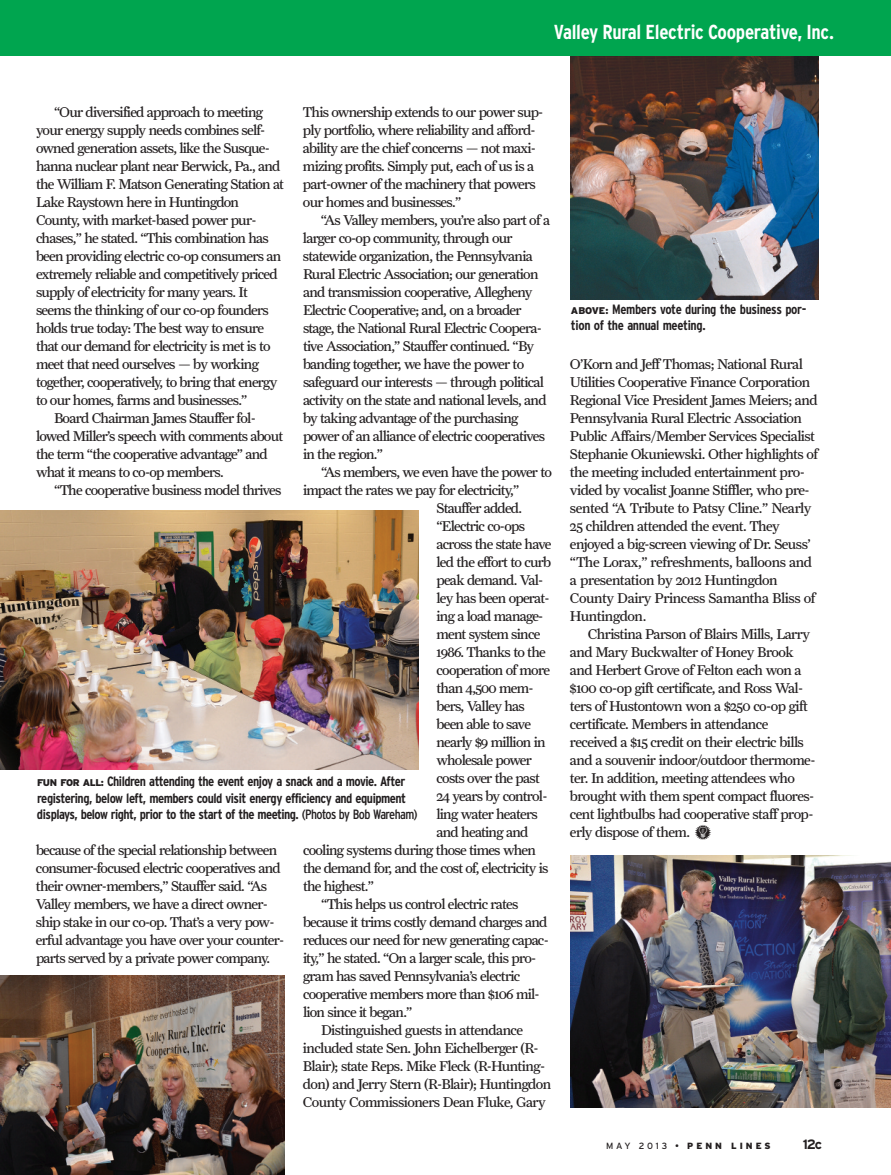
<style>
.page{position:relative;width:891px;height:1175px;background:#fff}
.page>*{position:absolute;margin:0;border:0;box-sizing:border-box;transform-origin:0 0}
.t1{font:700 condensed 20.25px "Interstate";letter-spacing:-.015em;color:#fff}
.t2{font:14.25px/18px "Farnham Text";letter-spacing:-.05em;color:#231f20}
.t3{font:700 condensed 13.5px/16.5px "Interstate";letter-spacing:-.035em;color:#231f20}
.t4{font:700 13.5px "Interstate";color:#231f20}
.t5{font:900 9px "Interstate";letter-spacing:.335em;color:#231f20}
.s1{font-weight:900;font-stretch:normal;font-size:9.75px}
.s2{font-weight:400}
.s3{font-family:"PF Household Items";font-size:15px}
</style>
<div class="page">
<img style="left:570px;top:56px;width:249px;height:243px">
<img style="left:0;top:510px;width:419px;height:259px">
<img style="left:0;top:975px;width:284px;height:199px">
<div style="left:0;top:0;width:891px;height:56px;background:#00a54f"></div>
<img style="left:571px;top:855px;width:320px;height:252px">
<h1 class="t1" style="left:554px;top:20px;width:282px">Valley Rural Electric Cooperative, Inc.</h1>
<p class="t2" style="left:54px;top:103px;width:211px">“Our diversified approach to meeting</p>
<p class="t2" style="left:36px;top:121px;width:231px">your energy supply needs combines self-</p>
<p class="t2" style="left:36px;top:139px;width:235px">owned generation assets, like the Susque-</p>
<p class="t2" style="left:36px;top:157px;width:246px">hanna nuclear plant near Berwick, Pa., and</p>
<p class="t2" style="left:36px;top:175px;width:250px">the William F. Matson Generating Station at</p>
<p class="t2" style="left:36px;top:193px;width:205px">Lake Raystown here in Huntingdon</p>
<p class="t2" style="left:36px;top:211px;width:222px">County, with market-based power pur-</p>
<p class="t2" style="left:36px;top:229px;width:234px">chases,” he stated. “This combination has</p>
<p class="t2" style="left:36px;top:247px;width:247px">been providing electric co-op consumers an</p>
<p class="t2" style="left:36px;top:265px;width:243px">extremely reliable and competitively priced</p>
<p class="t2" style="left:36px;top:283px;width:213px">supply of electricity for many years. It</p>
<p class="t2" style="left:36px;top:301px;width:234px">seems the thinking of our co-op founders</p>
<p class="t2" style="left:36px;top:319px;width:230px">holds true today: The best way to ensure</p>
<p class="t2" style="left:36px;top:337px;width:236px">that our demand for electricity is met is to</p>
<p class="t2" style="left:36px;top:355px;width:225px">meet that need ourselves — by working</p>
<p class="t2" style="left:36px;top:373px;width:243px">together, cooperatively, to bring that energy</p>
<p class="t2" style="left:36px;top:391px;width:213px">to our homes, farms and businesses.”</p>
<p class="t2" style="left:54px;top:409px;width:203px">Board Chairman James Stauffer fol-</p>
<p class="t2" style="left:36px;top:427px;width:249px">lowed Miller’s speech with comments about</p>
<p class="t2" style="left:36px;top:445px;width:233px">the term “the cooperative advantage” and</p>
<p class="t2" style="left:36px;top:463px;width:189px">what it means to co-op members.</p>
<p class="t2" style="left:54px;top:481px;width:229px">“The cooperative business model thrives</p>
<p class="t2" style="left:303px;top:103px;width:242px">This ownership extends to our power sup&shy;ply portfolio, where reliability and afford&shy;ability are the chief concerns — not maxi&shy;mizing profits. Simply put, each of us is a part-owner of the machinery that powers our homes and businesses.”</p>
<p class="t2" style="left:303px;top:211px;width:249px;text-indent:18px">“As Valley members, you’re also part of a larger co-op community, through our statewide organization, the Pennsylvania Rural Electric Association; our generation and transmission cooperative, Allegheny Electric Cooperative; and, on a broader stage, the National Rural Electric Coopera&shy;tive Association,” Stauffer continued. “By banding together, we have the power to safeguard our interests — through political activity on the state and national levels, and by taking advantage of the purchasing power of an alliance of electric cooperatives in the region.”</p>
<p class="t2" style="left:321px;top:463px;width:232px">“As members, we even have the power to</p>
<p class="t2" style="left:303px;top:481px;width:218px">impact the rates we pay for electricity,”</p>
<p class="t2" style="left:437px;top:499px;width:87px">Stauffer added.</p>
<p class="t2" style="left:437px;top:517px;width:90px">“Electric co-ops</p>
<p class="t2" style="left:437px;top:535px;width:116px">across the state have</p>
<p class="t2" style="left:437px;top:553px;width:116px">led the effort to curb</p>
<p class="t2" style="left:437px;top:571px;width:108px">peak demand. Val-</p>
<p class="t2" style="left:437px;top:589px;width:115px">ley has been operat-</p>
<p class="t2" style="left:437px;top:607px;width:108px">ing a load manage-</p>
<p class="t2" style="left:437px;top:625px;width:105px">ment system since</p>
<p class="t2" style="left:437px;top:643px;width:111px">1986. Thanks to the</p>
<p class="t2" style="left:437px;top:661px;width:115px">cooperation of more</p>
<p class="t2" style="left:437px;top:679px;width:99px">than 4,500 mem-</p>
<p class="t2" style="left:437px;top:697px;width:90px">bers, Valley has</p>
<p class="t2" style="left:437px;top:715px;width:96px">been able to save</p>
<p class="t2" style="left:437px;top:733px;width:111px">nearly $9 million in</p>
<p class="t2" style="left:437px;top:751px;width:97px">wholesale power</p>
<p class="t2" style="left:437px;top:769px;width:105px">costs over the past</p>
<p class="t2" style="left:437px;top:787px;width:112px">24 years by control-</p>
<p class="t2" style="left:437px;top:805px;width:103px">ling water heaters</p>
<p class="t2" style="left:437px;top:823px;width:94px">and heating and</p>
<p class="t2" style="left:303px;top:841px;width:234px">cooling systems during those times when</p>
<p class="t2" style="left:303px;top:859px;width:247px">the demand for, and the cost of, electricity is</p>
<p class="t2" style="left:303px;top:877px;width:72px">the highest.”</p>
<p class="t2" style="left:321px;top:895px;width:199px">“This helps us control electric rates</p>
<p class="t2" style="left:303px;top:913px;width:246px">because it trims costly demand charges and</p>
<p class="t2" style="left:303px;top:931px;width:247px">reduces our need for new generating capac-</p>
<p class="t2" style="left:303px;top:949px;width:235px">ity,” he stated. “On a larger scale, this pro-</p>
<p class="t2" style="left:303px;top:967px;width:219px">gram has saved Pennsylvania’s electric</p>
<p class="t2" style="left:303px;top:985px;width:238px">cooperative members more than $106 mil-</p>
<p class="t2" style="left:303px;top:1003px;width:111px">lion since it began.”</p>
<p class="t2" style="left:321px;top:1021px;width:204px">Distinguished guests in attendance</p>
<p class="t2" style="left:303px;top:1039px;width:237px">included state Sen. John Eichelberger (R-</p>
<p class="t2" style="left:303px;top:1057px;width:244px">Blair); state Reps. Mike Fleck (R-Hunting-</p>
<p class="t2" style="left:303px;top:1075px;width:250px">don) and Jerry Stern (R-Blair); Huntingdon</p>
<p class="t2" style="left:303px;top:1093px;width:244px">County Commissioners Dean Fluke, Gary</p>
<p class="t3" style="left:37px;top:773px;width:382px"><span class="s1">FUN FOR ALL:</span> Children attending the event enjoy a snack and a movie. After registering, below left, members could visit energy efficiency and equipment displays, below right, prior to the start of the meeting. <span class="s2">(Photos by Bob Wareham)</span></p>
<p class="t2" style="left:36px;top:841px;width:250px">because of the special relationship between consumer-focused electric cooperatives and their owner-members,” Stauffer said. “As Valley members, we have a direct owner&shy;ship stake in our co-op. That’s a very pow&shy;erful advantage you have over your counter&shy;parts served by a private power company.</p>
<p class="t3" style="left:571px;top:301px;width:237px"><span class="s1">ABOVE:</span> Members vote during the business por&shy;tion of the annual meeting.</p>
<p class="t2" style="left:570px;top:354px;width:250px">O’Korn and Jeff Thomas; National Rural Utilities Cooperative Finance Corporation Regional Vice President James Meiers; and Pennsylvania Rural Electric Association Public Affairs/Member Services Specialist Stephanie Okuniewski. Other highlights of the meeting included entertainment pro&shy;vided by vocalist Joanne Stiffler, who pre&shy;sented “A Tribute to Patsy Cline.” Nearly 25 children attended the event. They enjoyed a big-screen viewing of Dr. Seuss’ “The Lorax,” refreshments, balloons and a presentation by 2012 Huntingdon County Dairy Princess Samantha Bliss of Huntingdon.</p>
<p class="t2" style="left:570px;top:624px;width:247px;text-indent:18px">Christina Parson of Blairs Mills, Larry and Mary Buckwalter of Honey Brook and Herbert Grove of Felton each won a $100 co-op gift certificate, and Ross Wal&shy;ters of Hustontown won a $250 co-op gift certificate. Members in attendance received a $15 credit on their electric bills and a souvenir indoor/outdoor thermome&shy;ter. In addition, meeting attendees who brought with them spent compact fluores&shy;cent lightbulbs had cooperative staff prop&shy;erly dispose of them. <span class="s3">l</span></p>
<p class="t5" style="left:606px;top:1140px;width:166px"><span class="s2">MAY 2013 •</span> PENN LINES</p>
<p class="t4" style="left:803px;top:1136px;width:21px">12c</p>
</div>
